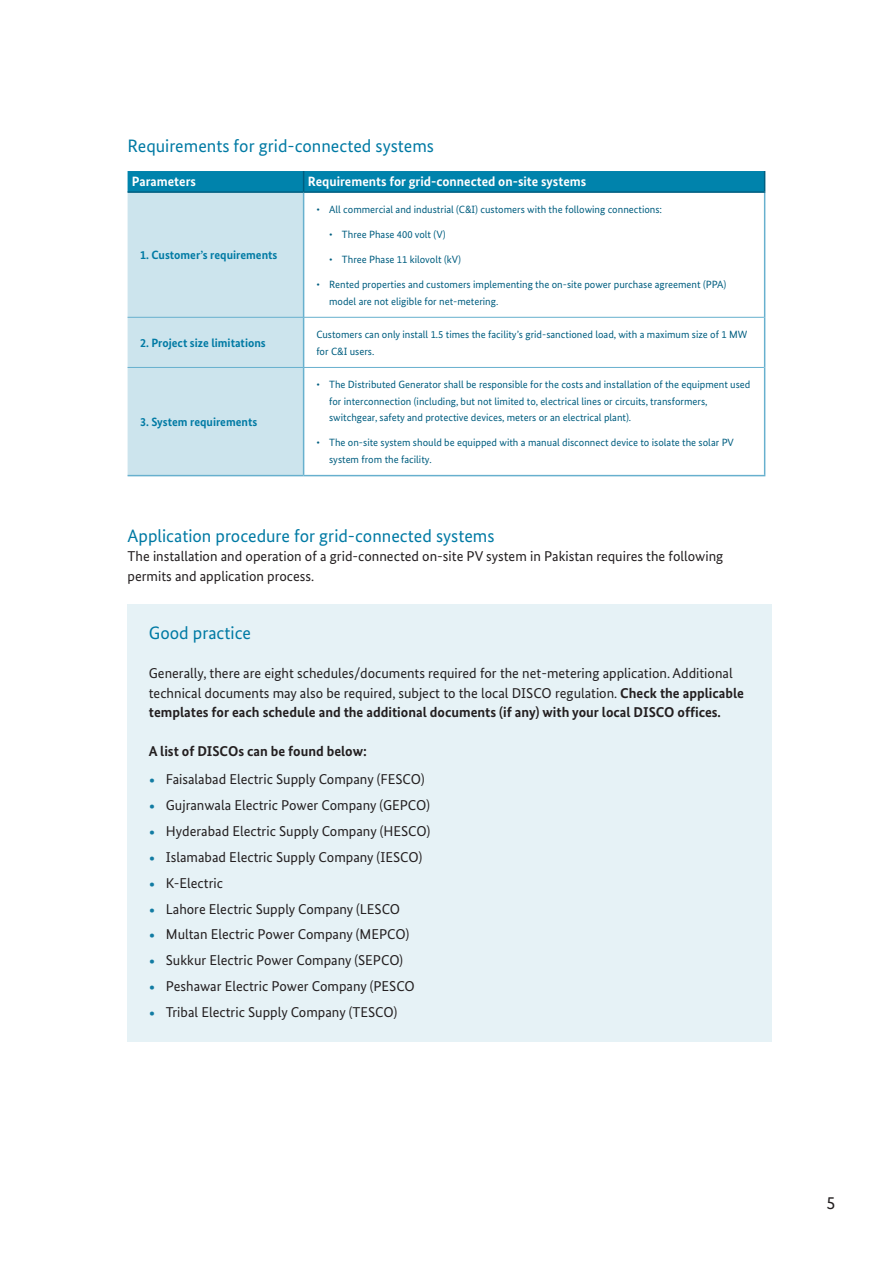
<style>
.page{position:relative;width:893px;height:1263px;background:#fff}
.page>*{position:absolute;margin:0;border:0;box-sizing:border-box;transform-origin:0 0}
.h2_blauer_Kasten{font:18px "Bundes Sans";color:#007aa4}
.t1{font:18px "Bundes Sans";color:#231f20}
.Body_blauer_Kasten{font:14.25px/19.5px "Bundes Sans";color:#231f20}
.body{font:14.25px/19.5px "Bundes Sans";color:#231f20}
.Body_blauer_Kasten-2{font:700 14.25px "Bundes Sans";color:#231f20}
.Tabelle_Head_neg{font:700 13.5px "Bundes Sans";color:#fff}
.Tabelle_Links_bold{font:700 12px "Bundes Sans";color:#007aa4}
.Tabelle_Inhalt_bulle{font:10.5px/16.5px "Bundes Sans";color:#005e80}
.s1{font-weight:700}
.s2{font-size:19.5px;color:#127ca3}
</style>
<div class="page">
<div style="left:128px;top:193px;width:175px;height:282px;background:#cce4ed"></div>
<svg style="left:304px;top:193px;width:460px;height:282px"></svg>
<hr style="left:303px;top:193px;width:1px;height:124px;background:#67b0ce">
<hr style="left:303px;top:317px;width:1px;height:50px;background:#67b0ce">
<hr style="left:303px;top:368px;width:1px;height:107px;background:#67b0ce">
<hr style="left:764px;top:193px;width:1px;height:124px;background:#67b0ce">
<div style="left:128px;top:171px;width:637px;height:20px;background:#0083ac"></div>
<hr style="left:128px;top:191px;width:176px;height:2px;background:#005e80">
<hr style="left:304px;top:191px;width:461px;height:2px;background:#005e80">
<hr style="left:764px;top:317px;width:1px;height:50px;background:#67b0ce">
<hr style="left:764px;top:367px;width:1px;height:108px;background:#67b0ce">
<hr style="left:128px;top:317px;width:176px;height:1px;background:#67b0ce">
<hr style="left:304px;top:317px;width:460px;height:1px;background:#67b0ce">
<hr style="left:128px;top:367px;width:176px;height:1px;background:#67b0ce">
<hr style="left:304px;top:367px;width:460px;height:1px;background:#67b0ce">
<hr style="left:128px;top:475px;width:176px;height:1px;background:#67b0ce">
<hr style="left:304px;top:475px;width:461px;height:1px;background:#67b0ce">
<div style="left:128px;top:604px;width:644px;height:60px;background:#e6f2f6"></div>
<div style="left:128px;top:654px;width:644px;height:87px;background:#e6f2f6"></div>
<div style="left:128px;top:732px;width:644px;height:48px;background:#e6f2f6"></div>
<div style="left:128px;top:760px;width:644px;height:48px;background:#e6f2f6"></div>
<div style="left:128px;top:786px;width:644px;height:48px;background:#e6f2f6"></div>
<div style="left:128px;top:812px;width:644px;height:48px;background:#e6f2f6"></div>
<div style="left:128px;top:838px;width:644px;height:48px;background:#e6f2f6"></div>
<div style="left:128px;top:864px;width:644px;height:48px;background:#e6f2f6"></div>
<div style="left:128px;top:890px;width:644px;height:48px;background:#e6f2f6"></div>
<div style="left:128px;top:915px;width:644px;height:49px;background:#e6f2f6"></div>
<div style="left:128px;top:941px;width:644px;height:49px;background:#e6f2f6"></div>
<div style="left:128px;top:967px;width:644px;height:48px;background:#e6f2f6"></div>
<div style="left:128px;top:993px;width:644px;height:48px;background:#e6f2f6"></div>
<h2 class="h2_blauer_Kasten" style="left:128px;top:134px;width:308px">Requirements for grid-connected systems</h2>
<p class="Tabelle_Head_neg" style="left:132px;top:173px;width:66px">Parameters</p>
<p class="Tabelle_Head_neg" style="left:308px;top:173px;width:280px">Requirements for grid-connected on-site systems</p>
<p class="Tabelle_Links_bold" style="left:140px;top:248px;width:139px">1. Customer’s requirements</p>
<p class="Tabelle_Inhalt_bulle" style="left:316px;top:201px;width:347px">• All commercial and industrial (C&amp;I) customers with the following connections:</p>
<p class="Tabelle_Inhalt_bulle" style="left:329px;top:226px;width:118px">• Three Phase 400 volt (V)</p>
<p class="Tabelle_Inhalt_bulle" style="left:329px;top:251px;width:133px">• Three Phase 11 kilovolt (kV)</p>
<p class="Tabelle_Inhalt_bulle" style="left:329px;top:276px;width:399px;text-indent:-13px">• Rented properties and customers implementing the on-site power purchase agreement (PPA) model are not eligible for net-metering.</p>
<p class="Tabelle_Links_bold" style="left:140px;top:336px;width:127px">2. Project size limitations</p>
<p class="Tabelle_Inhalt_bulle" style="left:316px;top:326px;width:432px">Customers can only install 1.5 times the facility’s grid-sanctioned load, with a maximum size of 1 MW for C&amp;I users.</p>
<p class="Tabelle_Links_bold" style="left:140px;top:415px;width:118px">3. System requirements</p>
<p class="Tabelle_Inhalt_bulle" style="left:329px;top:376px;width:423px;text-indent:-13px">• The Distributed Generator shall be responsible for the costs and installation of the equipment used for interconnection (including, but not limited to, electrical lines or circuits, transformers, switchgear, safety and protective devices, meters or an electrical plant).</p>
<p class="Tabelle_Inhalt_bulle" style="left:329px;top:434px;width:406px;text-indent:-13px">• The on-site system should be equipped with a manual disconnect device to isolate the solar PV system from the facility.</p>
<h2 class="h2_blauer_Kasten" style="left:128px;top:524px;width:368px">Application procedure for grid-connected systems</h2>
<p class="body" style="left:128px;top:546px;width:597px">The installation and operation of a grid-connected on-site PV system in Pakistan requires the following permits and application process.</p>
<p class="h2_blauer_Kasten" style="left:149px;top:622px;width:104px">Good practice</p>
<p class="Body_blauer_Kasten" style="left:149px;top:663px;width:597px">Generally, there are eight schedules/documents required for the net-metering application. Additional technical documents may also be required, subject to the local DISCO regulation. <span class="s1">Check the applicable templates for each schedule and the additional documents (if any) with your local DISCO offices.</span></p>
<p class="Body_blauer_Kasten-2" style="left:149px;top:742px;width:220px">A list of DISCOs can be found below:</p>
<p class="Body_blauer_Kasten" style="left:149px;top:769px;width:277px"><span class="s2">•</span> Faisalabad Electric Supply Company (FESCO)</p>
<p class="Body_blauer_Kasten" style="left:149px;top:795px;width:283px"><span class="s2">•</span> Gujranwala Electric Power Company (GEPCO)</p>
<p class="Body_blauer_Kasten" style="left:149px;top:821px;width:283px"><span class="s2">•</span> Hyderabad Electric Supply Company (HESCO)</p>
<p class="Body_blauer_Kasten" style="left:149px;top:847px;width:275px"><span class="s2">•</span> Islamabad Electric Supply Company (IESCO)</p>
<p class="Body_blauer_Kasten" style="left:149px;top:873px;width:76px"><span class="s2">•</span> K-Electric</p>
<p class="Body_blauer_Kasten" style="left:149px;top:899px;width:253px"><span class="s2">•</span> Lahore Electric Supply Company (LESCO</p>
<p class="Body_blauer_Kasten" style="left:149px;top:924px;width:262px"><span class="s2">•</span> Multan Electric Power Company (MEPCO)</p>
<p class="Body_blauer_Kasten" style="left:149px;top:950px;width:256px"><span class="s2">•</span> Sukkur Electric Power Company (SEPCO)</p>
<p class="Body_blauer_Kasten" style="left:149px;top:976px;width:268px"><span class="s2">•</span> Peshawar Electric Power Company (PESCO</p>
<p class="Body_blauer_Kasten" style="left:149px;top:1002px;width:250px"><span class="s2">•</span> Tribal Electric Supply Company (TESCO)</p>
<h1 class="t1" style="left:827px;top:1192px;width:10px">5</h1>
</div>
